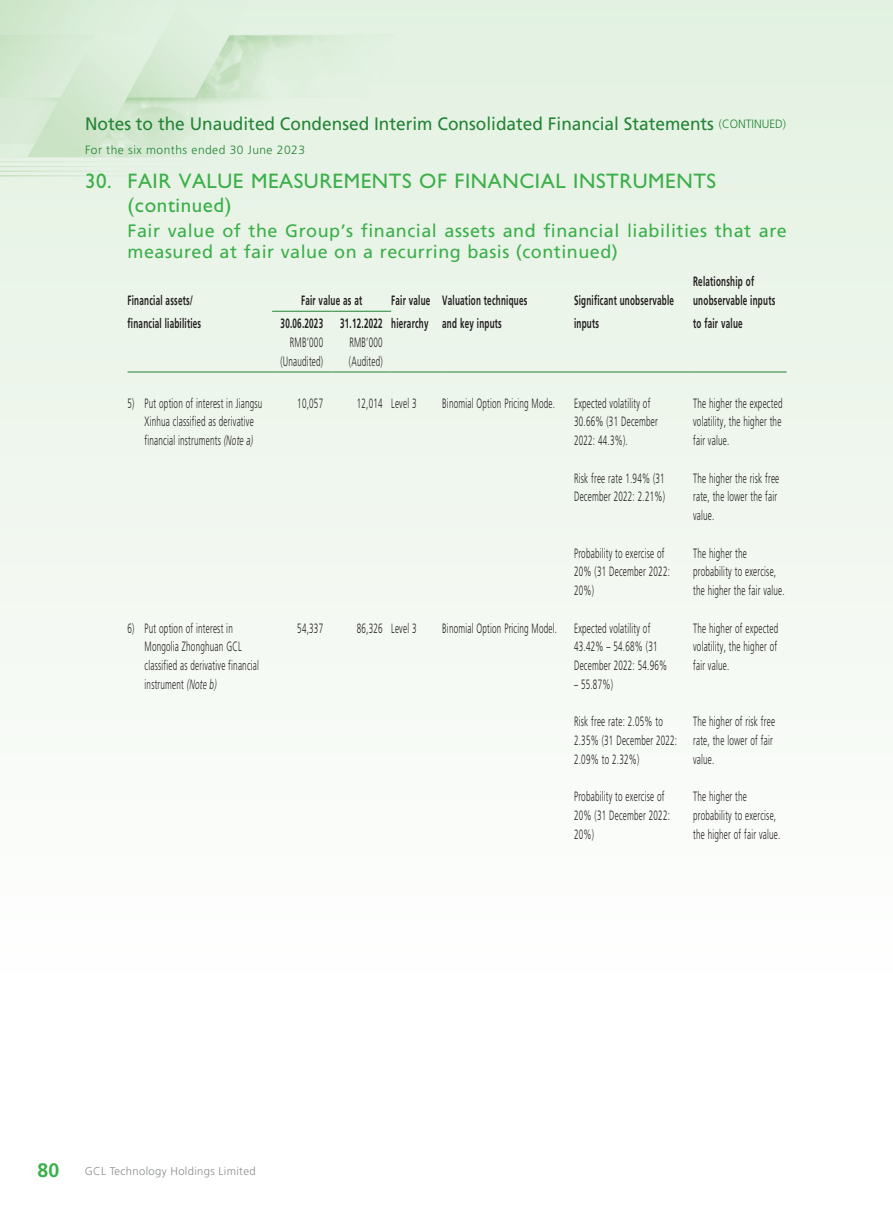
<style>
.page{position:relative;width:893px;height:1212px;background:#fff}
.page>*{position:absolute;margin:0;border:0;box-sizing:border-box;transform-origin:0 0}
.t1{font:21px/24px "Gill Sans Std";letter-spacing:.03em;color:#3baf49}
.t2{font:700 19.5px "Frutiger LT Std";color:#3baf49}
.t3{font:18px/21px "Frutiger LT Std";letter-spacing:.03em;color:#3baf49}
.t4{font:18px "Frutiger LT Std";color:#238435;scale:.96 1}
.t5{font:300 13.5px/18.8px "Frutiger LT Std";letter-spacing:.03em;color:#231f20;scale:.6 1}
.t6{font:700 13.5px "Frutiger LT Std";letter-spacing:.03em;color:#231f20;scale:.6 1}
.t7{font:300 12px "Frutiger LT Std";letter-spacing:.04em;color:#238435}
.t8{font:300 11.25px "Frutiger LT Std";letter-spacing:.03em;color:#8a8c8f}
.s1{font-weight:300;font-size:12px}
.s2{font-style:italic}
</style>
<div class="page">
<div style="left:0;top:0;width:893px;height:1212px;background:linear-gradient(to bottom,#e1f0df,#fff)"></div>
<hr style="left:272px;top:311px;width:60px;height:1px;background:#238435">
<hr style="left:332px;top:311px;width:59px;height:1px;background:#238435">
<hr style="left:128px;top:372px;width:144px;height:1px;background:#238435">
<hr style="left:272px;top:372px;width:60px;height:1px;background:#238435">
<hr style="left:332px;top:372px;width:59px;height:1px;background:#238435">
<hr style="left:391px;top:372px;width:51px;height:1px;background:#238435">
<hr style="left:442px;top:372px;width:132px;height:1px;background:#238435">
<hr style="left:574px;top:372px;width:119px;height:1px;background:#238435">
<hr style="left:693px;top:372px;width:94px;height:1px;background:#238435">
<h3 class="t4" style="left:85px;top:113px;width:732px">Notes to the Unaudited Condensed Interim Consolidated Financial Statements <span class="s1">(CONTINUED)</span></h3>
<p class="t7" style="left:85px;top:143px;width:222px">For the six months ended 30 June 2023</p>
<h1 class="t1" style="left:128px;top:169px;width:590px;text-indent:-43px">30. FAIR VALUE MEASUREMENTS OF FINANCIAL INSTRUMENTS (continued)</h1>
<h3 class="t3" style="left:128px;top:220px;width:661px">Fair value of the Group’s financial assets and financial liabilities that are measured at fair value on a recurring basis (continued)</h3>
<p class="t6" style="left:693px;top:273px;width:103px">Relationship of</p>
<p class="t6" style="left:128px;top:292px;width:111px">Financial assets/</p>
<p class="t6" style="left:301px;top:292px;width:104px">Fair value as at</p>
<p class="t6" style="left:391px;top:292px;width:228px">Fair value Valuation techniques</p>
<p class="t6" style="left:574px;top:292px;width:168px">Significant unobservable</p>
<p class="t6" style="left:693px;top:292px;width:138px">unobservable inputs</p>
<p class="t6" style="left:128px;top:315px;width:124px">financial liabilities</p>
<p class="t6" style="left:281px;top:315px;width:72px">30.06.2023</p>
<p class="t6" style="left:340px;top:315px;width:271px">31.12.2022 hierarchy and key inputs</p>
<p class="t6" style="left:574px;top:315px;width:43px">inputs</p>
<p class="t6" style="left:693px;top:315px;width:84px">to fair value</p>
<p class="t5" style="left:290px;top:333px;width:57px">RMB’000</p>
<p class="t5" style="left:349px;top:333px;width:57px">RMB’000</p>
<p class="t5" style="left:280px;top:352px;width:73px">(Unaudited)</p>
<p class="t5" style="left:349px;top:352px;width:58px">(Audited)</p>
<p class="t5" style="left:145px;top:394px;width:198px;text-indent:-17px">5) Put option of interest in Jiangsu<br>Xinhua classified as derivative financial instruments <span class="s2">(Note a)</span></p>
<p class="t5" style="left:297px;top:394px;width:45px">10,057</p>
<p class="t5" style="left:357px;top:394px;width:101px">12,014 Level 3</p>
<p class="t5" style="left:442px;top:394px;width:190px">Binomial Option Pricing Mode.</p>
<p class="t5" style="left:574px;top:394px;width:141px">Expected volatility of<br>30.66% (31 December<br>2022: 44.3%).</p>
<p class="t5" style="left:693px;top:394px;width:150px;text-align:justify">The higher the expected volatility, the higher the fair value.</p>
<p class="t5" style="left:574px;top:469px;width:153px">Risk free rate 1.94% (31<br>December 2022: 2.21%)</p>
<p class="t5" style="left:693px;top:469px;width:145px">The higher the risk free rate, the lower the fair value.</p>
<p class="t5" style="left:574px;top:544px;width:161px">Probability to exercise of<br>20% (31 December 2022:<br>20%)</p>
<p class="t5" style="left:693px;top:544px;width:154px">The higher the probability to exercise, the higher the fair value.</p>
<p class="t5" style="left:145px;top:619px;width:192px;text-indent:-17px">6) Put option of interest in<br>Mongolia Zhonghuan GCL classified as derivative financial instrument <span class="s2">(Note b)</span></p>
<p class="t5" style="left:297px;top:619px;width:45px">54,337</p>
<p class="t5" style="left:357px;top:619px;width:101px">86,326 Level 3</p>
<p class="t5" style="left:442px;top:619px;width:193px">Binomial Option Pricing Model.</p>
<p class="t5" style="left:574px;top:619px;width:157px">Expected volatility of<br>43.42% – 54.68% (31<br>December 2022: 54.96%</p>
<p class="t5" style="left:693px;top:619px;width:143px;text-align:justify">The higher of expected volatility, the higher of fair value.</p>
<p class="t5" style="left:574px;top:675px;width:66px">– 55.87%)</p>
<h2 class="t2" style="left:37px;top:1158px;width:23px">80</h2>
<p class="t8" style="left:85px;top:1164px;width:172px">GCL Technology Holdings Limited</p>
<p class="t5" style="left:574px;top:712px;width:173px">Risk free rate: 2.05% to<br>2.35% (31 December 2022:<br>2.09% to 2.32%)</p>
<p class="t5" style="left:693px;top:712px;width:138px">The higher of risk free rate, the lower of fair value.</p>
<p class="t5" style="left:574px;top:787px;width:161px">Probability to exercise of<br>20% (31 December 2022:<br>20%)</p>
<p class="t5" style="left:693px;top:787px;width:147px">The higher the probability to exercise, the higher of fair value.</p>
</div>
